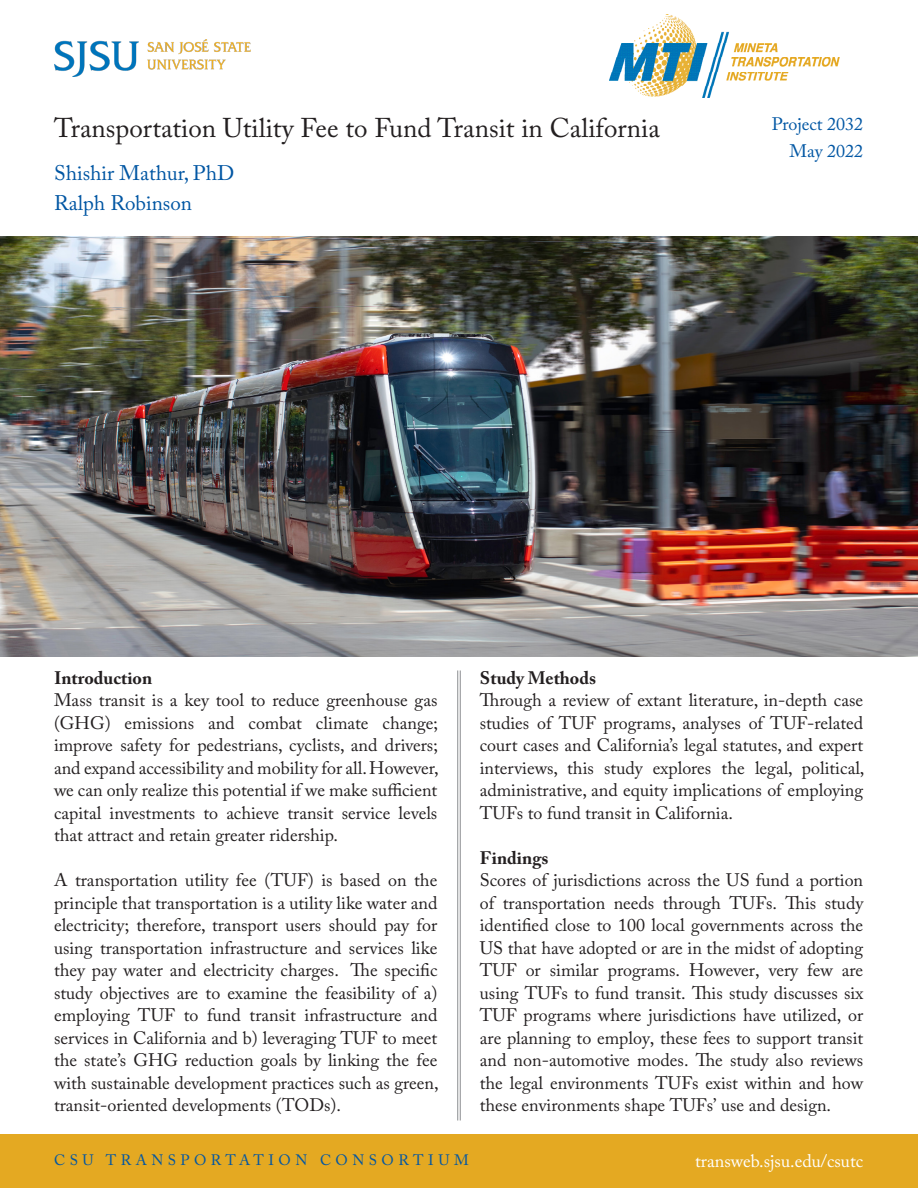
<style>
.page{position:relative;width:918px;height:1188px;background:#fff}
.page>*{position:absolute;margin:0;border:0;box-sizing:border-box;transform-origin:0 0}
.t1{font:27px "Adobe Caslon Pro";color:#231f20}
.t2{font:21px "Adobe Caslon Pro";color:#0156a3}
.Body_Text{font:18px/22.5px "Adobe Caslon Pro";color:#231f20;text-align:justify}
.t3{font:700 18px "Adobe Caslon Pro";color:#231f20}
.t4{font:18px "Adobe Caslon Pro";color:#fff}
.Project____Month_Yea{font:18px "Adobe Caslon Pro";color:#0156a3}
.t5{font:15px "Adobe Caslon Pro";letter-spacing:.3em;color:#0156a3}
</style>
<div class="page">
<div style="left:0;top:1134px;width:918px;height:54px;background:#e4a922"></div>
<hr style="left:460px;top:670px;width:1px;height:450px;background:#8a8c8f">
<hr style="left:457px;top:670px;width:1px;height:450px;background:#8a8c8f">
<img style="left:54px;top:39px;width:196px;height:37px">
<img style="left:0;top:236px;width:918px;height:421px">
<img style="left:610px;top:14px;width:230px;height:84px">
<p class="t1" style="left:54px;top:112px;width:607px">Transportation Utility Fee to Fund Transit in California</p>
<p class="t2" style="left:54px;top:160px;width:182px">Shishir Mathur, PhD</p>
<p class="t2" style="left:54px;top:190px;width:139px">Ralph Robinson</p>
<p class="Project____Month_Yea" style="left:772px;top:113px;width:93px">Project 2032</p>
<p class="Project____Month_Yea" style="left:790px;top:140px;width:75px">May 2022</p>
<p class="t3" style="left:54px;top:667px;width:100px">Introduction</p>
<p class="Body_Text" style="left:54px;top:689px;width:386px">Mass transit is a key tool to reduce greenhouse gas (GHG) emissions and combat climate change; improve safety for pedestrians, cyclists, and drivers; and expand accessibility and mobility for all. However, we can only realize this potential if we make sufficient capital investments to achieve transit service levels that attract and retain greater ridership.</p>
<p class="Body_Text" style="left:54px;top:869px;width:386px">A transportation utility fee (TUF) is based on the principle that transportation is a utility like water and electricity; therefore, transport users should pay for using transportation infrastructure and services like they pay water and electricity charges. The specific study objectives are to examine the feasibility of a) employing TUF to fund transit infrastructure and services in California and b) leveraging TUF to meet the state’s GHG reduction goals by linking the fee with sustainable development practices such as green, transit-oriented developments (TODs).</p>
<p class="t5" style="left:54px;top:1151px;width:416px">CSU TRANSPORTATION CONSORTIUM</p>
<p class="t3" style="left:480px;top:667px;width:118px">Study Methods</p>
<p class="Body_Text" style="left:480px;top:689px;width:386px">Through a review of extant literature, in-depth case studies of TUF programs, analyses of TUF-related court cases and California’s legal statutes, and expert interviews, this study explores the legal, political, administrative, and equity implications of employing TUFs to fund transit in California.</p>
<p class="t3" style="left:480px;top:847px;width:70px">Findings</p>
<p class="Body_Text" style="left:480px;top:869px;width:385px">Scores of jurisdictions across the US fund a portion of transportation needs through TUFs. This study identified close to 100 local governments across the US that have adopted or are in the midst of adopting TUF or similar programs. However, very few are using TUFs to fund transit. This study discusses six TUF programs where jurisdictions have utilized, or are planning to employ, these fees to support transit and non-automotive modes. The study also reviews the legal environments TUFs exist within and how these environments shape TUFs’ use and design.</p>
<p class="t4" style="left:695px;top:1150px;width:170px">transweb.sjsu.edu/csutc</p>
</div>
